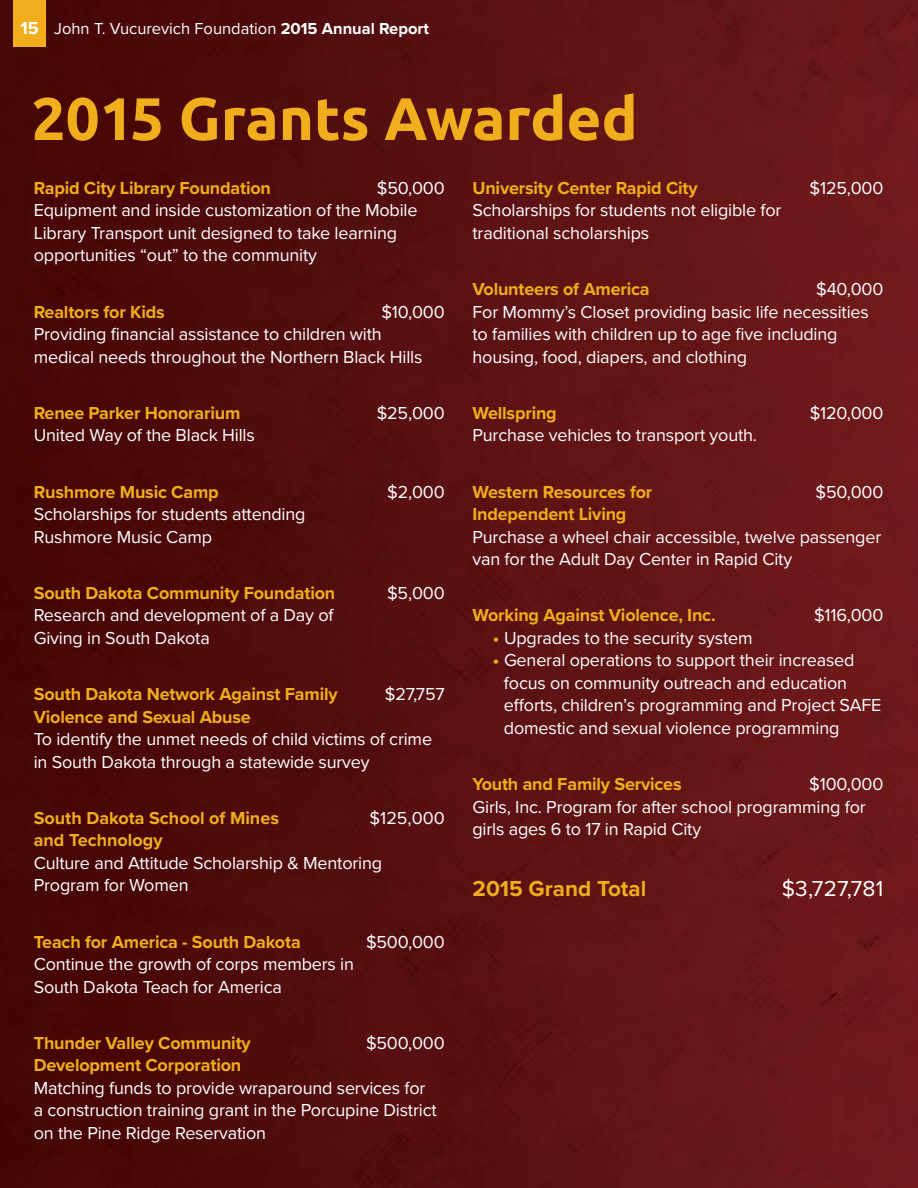
<style>
.page{position:relative;width:918px;height:1188px;background:#fff}
.page>*{position:absolute;margin:0;border:0;box-sizing:border-box;transform-origin:0 0}
.t1{font:700 60px "Ubuntu";color:#f1ae1c}
.t2{font:700 22.5px "Proxima Nova";color:#f1ae1c}
.t3{font:22.5px "Proxima Nova";letter-spacing:.01em;color:#fff}
.t4{font:18px/22.5px "Proxima Nova";letter-spacing:-.01em;color:#fff}
.t5{font:700 18px "Proxima Nova";letter-spacing:-.01em;color:#f1ae1c}
.t6{font:16.5px "Proxima Nova";color:#fff}
.s1{font-weight:700;font-size:18px}
.s2{font-weight:700}
.s3{font-weight:700;color:#f1ae1c}
</style>
<div class="page">
<img style="left:0;top:0;width:918px;height:1188px">
<div style="left:14px;top:0;width:32px;height:46px;background:#f1ae1c"></div>
<p class="t6" style="left:21px;top:22px;width:410px"><span class="s1">15</span> John T. Vucurevich Foundation <span class="s2">2015 Annual Report</span></p>
<h1 class="t1" style="left:32px;top:93px;width:608px">2015 Grants Awarded</h1>
<p class="t4" style="left:34px;top:178px;width:412px;text-indent:343px">$50,000<br>Equipment and inside customization of the Mobile Library Transport unit designed to take learning opportunities “out” to the community</p>
<p class="t5" style="left:34px;top:180px;width:239px">Rapid City Library Foundation</p>
<p class="t4" style="left:34px;top:301px;width:412px;text-indent:348px">$10,000<br>Providing financial assistance to children with medical needs throughout the Northern Black Hills</p>
<p class="t5" style="left:34px;top:304px;width:132px">Realtors for Kids</p>
<p class="t5" style="left:34px;top:405px;width:208px">Renee Parker Honorarium</p>
<p class="t4" style="left:377px;top:403px;width:69px">$25,000</p>
<p class="t4" style="left:34px;top:425px;width:223px">United Way of the Black Hills</p>
<p class="t5" style="left:34px;top:484px;width:187px">Rushmore Music Camp</p>
<p class="t4" style="left:387px;top:481px;width:59px">$2,000</p>
<p class="t4" style="left:34px;top:504px;width:273px">Scholarships for students attending<br>Rushmore Music Camp</p>
<p class="t5" style="left:34px;top:585px;width:303px">South Dakota Community Foundation</p>
<p class="t4" style="left:387px;top:583px;width:59px">$5,000</p>
<p class="t4" style="left:34px;top:605px;width:301px">Research and development of a Day of<br>Giving in South Dakota</p>
<p class="t5" style="left:34px;top:687px;width:305px">South Dakota Network Against Family</p>
<p class="t4" style="left:385px;top:684px;width:61px">$27,757</p>
<p class="t5" style="left:34px;top:709px;width:219px">Violence and Sexual Abuse</p>
<p class="t4" style="left:34px;top:729px;width:400px">To identify the unmet needs of child victims of crime in South Dakota through a statewide survey</p>
<p class="t5" style="left:34px;top:810px;width:247px">South Dakota School of Mines</p>
<p class="t4" style="left:370px;top:808px;width:77px">$125,000</p>
<p class="t5" style="left:34px;top:833px;width:130px">and Technology</p>
<p class="t4" style="left:34px;top:853px;width:350px">Culture and Attitude Scholarship &amp; Mentoring<br>Program for Women</p>
<p class="t5" style="left:34px;top:934px;width:269px">Teach for America - South Dakota</p>
<p class="t4" style="left:366px;top:931px;width:80px">$500,000</p>
<p class="t4" style="left:34px;top:954px;width:322px">Continue the growth of corps members in<br>South Dakota Teach for America</p>
<p class="t5" style="left:34px;top:1035px;width:219px">Thunder Valley Community</p>
<p class="t4" style="left:366px;top:1033px;width:80px">$500,000</p>
<p class="t5" style="left:34px;top:1058px;width:209px">Development Corporation</p>
<p class="t4" style="left:34px;top:1078px;width:405px">Matching funds to provide wraparound services for a construction training grant in the Porcupine District on the Pine Ridge Reservation</p>
<p class="t5" style="left:472px;top:180px;width:227px">University Center Rapid City</p>
<p class="t4" style="left:810px;top:178px;width:75px">$125,000</p>
<p class="t4" style="left:472px;top:200px;width:311px">Scholarships for students not eligible for traditional scholarships</p>
<p class="t4" style="left:472px;top:279px;width:412px;text-indent:344px">$40,000<br>For Mommy’s Closet providing basic life necessities to families with children up to age five including housing, food, diapers, and clothing</p>
<p class="t5" style="left:472px;top:282px;width:179px">Volunteers of America</p>
<p class="t5" style="left:472px;top:405px;width:86px">Wellspring</p>
<p class="t4" style="left:810px;top:403px;width:75px">$120,000</p>
<p class="t4" style="left:472px;top:425px;width:286px">Purchase vehicles to transport youth.</p>
<p class="t5" style="left:472px;top:484px;width:181px">Western Resources for</p>
<p class="t4" style="left:816px;top:481px;width:69px">$50,000</p>
<p class="t5" style="left:472px;top:507px;width:156px">Independent Living</p>
<p class="t4" style="left:472px;top:526px;width:410px">Purchase a wheel chair accessible, twelve passenger van for the Adult Day Center in Rapid City</p>
<p class="t5" style="left:472px;top:608px;width:245px">Working Against Violence, Inc.</p>
<p class="t4" style="left:814px;top:605px;width:71px">$116,000</p>
<p class="t4" style="left:493px;top:628px;width:261px"><span class="s3">•</span> Upgrades to the security system</p>
<p class="t4" style="left:504px;top:650px;width:379px;text-indent:-11px"><span class="s3">•</span> General operations to support their increased focus on community outreach and education efforts, children’s programming and Project SAFE domestic and sexual violence programming</p>
<p class="t4" style="left:473px;top:774px;width:412px;text-indent:337px">$100,000<br>Girls, Inc. Program for after school programming for girls ages 6 to 17 in Rapid City</p>
<p class="t5" style="left:472px;top:777px;width:211px">Youth and Family Services</p>
<p class="t2" style="left:472px;top:879px;width:175px">2015 Grand Total</p>
<p class="t3" style="left:782px;top:879px;width:103px">$3,727,781</p>
</div>
